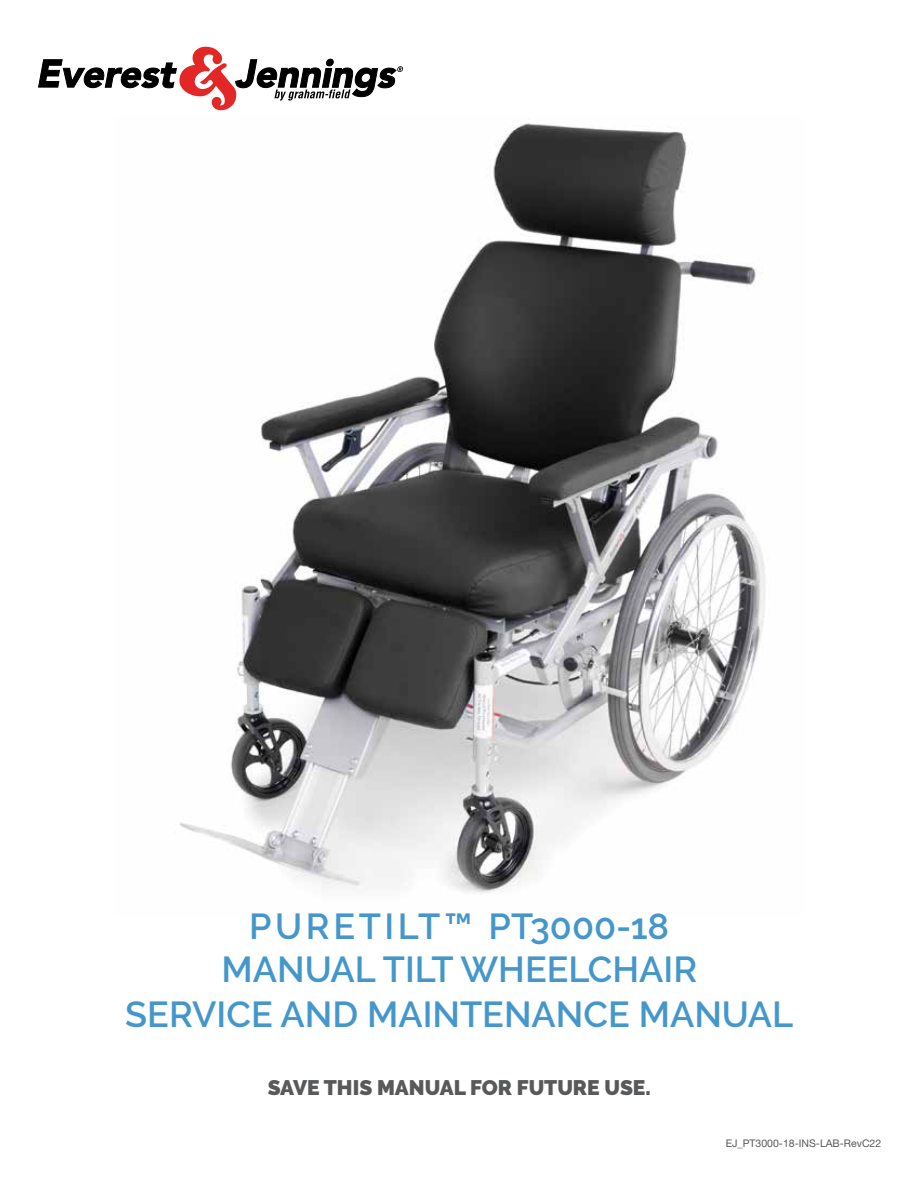
<style>
.page{position:relative;width:918px;height:1188px;background:#fff}
.page>*{position:absolute;margin:0;border:0;box-sizing:border-box;transform-origin:0 0}
.t1{font:600 36px/44.1px "Raleway";color:#4597cb;text-align:center}
.t2{font:900 21px "Raleway";color:#58595b}
.t3{font:10.5px "Helvetica Neue LT Std";color:#58595b}
</style>
<div class="page">
<img style="left:179px;top:118px;width:587px;height:776px">
<svg style="left:38px;top:46px;width:365px;height:65px"></svg>
<p class="t1" style="left:125px;top:904px;width:669px">PURETILT™ PT3000-18<br>MANUAL TILT WHEELCHAIR<br>SERVICE AND MAINTENANCE MANUAL</p>
<p class="t2" style="left:268px;top:1076px;width:385px">SAVE THIS MANUAL FOR FUTURE USE.</p>
<p class="t3" style="left:726px;top:1137px;width:157px">EJ_PT3000-18-INS-LAB-RevC22</p>
</div>
